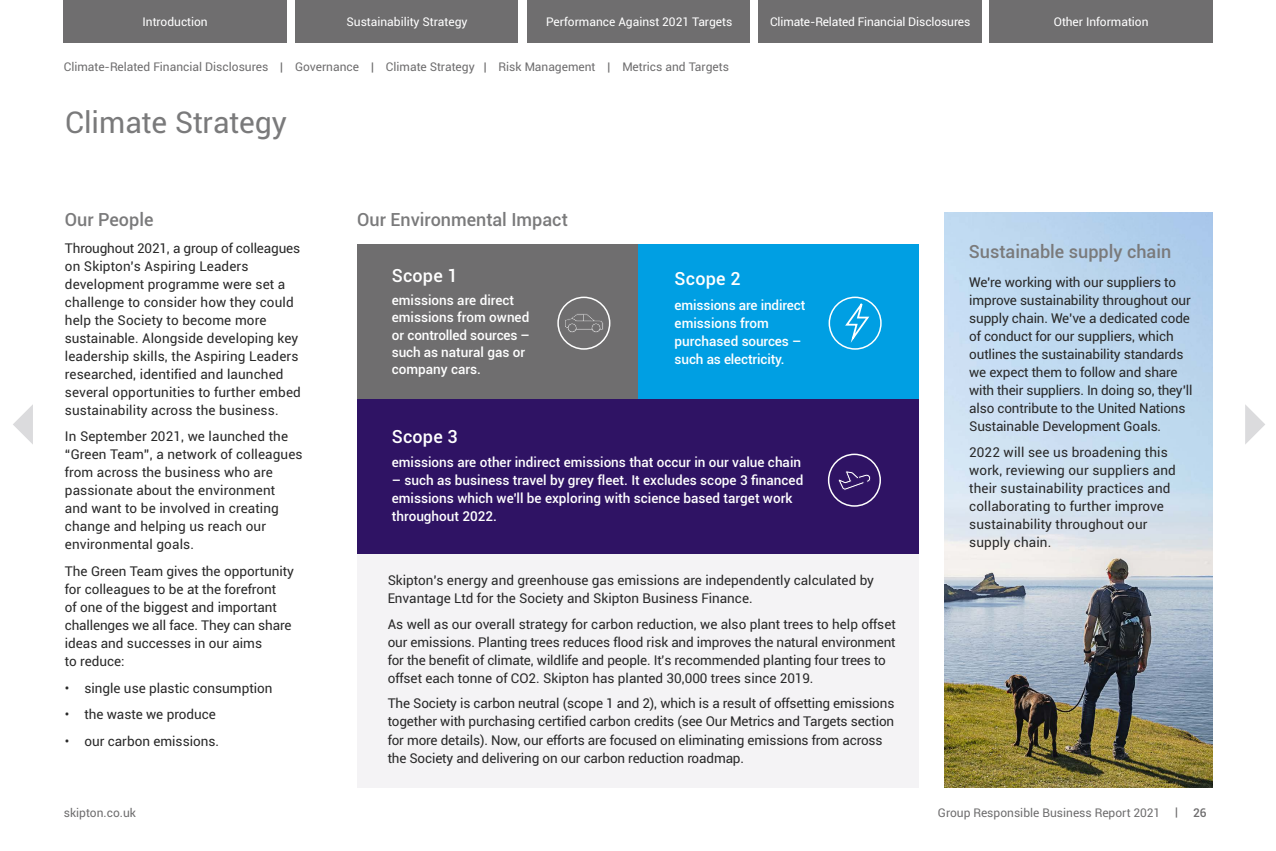
<style>
.page{position:relative;width:1276px;height:851px;background:#fff}
.page>*{position:absolute;margin:0;border:0;box-sizing:border-box;transform-origin:0 0}
.t1{font:30px "Roboto";color:#7a7a7b}
.t2{font:500 18px "Roboto";color:#7a7a7b}
.Paragraph_Style_1{font:500 18px "Roboto";letter-spacing:.01em;color:#fff}
.Paragraph_Style_1-2{font:13.5px/18px "Roboto";color:#292929}
.Paragraph_Style_1-3{font:500 13.5px/18px "Roboto";color:#fff}
.t3{font:12px "Roboto";color:#6f6e6f}
.t4{font:12px "Roboto";color:#fff}
.s1{font-weight:500}
</style>
<div class="page">
<div style="left:64px;top:0;width:223px;height:43px;background:#6f6e6f"></div>
<div style="left:527px;top:0;width:222px;height:43px;background:#6f6e6f"></div>
<div style="left:295px;top:0;width:223px;height:43px;background:#6f6e6f"></div>
<div style="left:758px;top:0;width:223px;height:43px;background:#6f6e6f"></div>
<div style="left:989px;top:0;width:223px;height:43px;background:#6f6e6f"></div>
<div style="left:357px;top:553px;width:561px;height:234px;background:#f4f3f5"></div>
<img style="left:944px;top:213px;width:268px;height:574px">
<div style="left:357px;top:244px;width:281px;height:155px;background:#6f6e6f"></div>
<div style="left:638px;top:244px;width:280px;height:155px;background:#009fe3"></div>
<div style="left:357px;top:399px;width:561px;height:154px;background:#2f1364"></div>
<div style="left:557px;top:296px;width:53px;height:53px;border:2px solid #fff;border-radius:50%"></div>
<svg style="left:565px;top:314px;width:38px;height:19px"></svg>
<div style="left:828px;top:453px;width:53px;height:53px;border:2px solid #fff;border-radius:50%"></div>
<svg style="left:838px;top:471px;width:33px;height:19px"></svg>
<div style="left:828px;top:296px;width:53px;height:53px;border:2px solid #fff;border-radius:50%"></div>
<svg style="left:843px;top:296px;width:28px;height:51px"></svg>
<svg style="left:13px;top:404px;width:20px;height:40px"></svg>
<svg style="left:1245px;top:404px;width:20px;height:40px"></svg>
<p class="t4" style="left:143px;top:13px;width:67px">Introduction</p>
<p class="t4" style="left:346px;top:13px;width:122px">Sustainability Strategy</p>
<p class="t4" style="left:546px;top:13px;width:188px">Performance Against 2021 Targets</p>
<p class="t4" style="left:770px;top:13px;width:202px">Climate-Related Financial Disclosures</p>
<p class="t4" style="left:1053px;top:13px;width:96px">Other Information</p>
<p class="t3" style="left:64px;top:58px;width:666px">Climate-Related Financial Disclosures | Governance | Climate Strategy | Risk Management | Metrics and Targets</p>
<p class="t1" style="left:65px;top:101px;width:223px">Climate Strategy</p>
<p class="t2" style="left:65px;top:207px;width:90px">Our People</p>
<p class="t2" style="left:357px;top:207px;width:212px">Our Environmental Impact</p>
<p class="Paragraph_Style_1-2" style="left:65px;top:238px;width:237px">Throughout 2021, a group of colleagues on Skipton’s Aspiring Leaders development programme were set a challenge to consider how they could help the Society to become more sustainable. Alongside developing key leadership skills, the Aspiring Leaders researched, identified and launched several opportunities to further embed sustainability across the business.</p>
<p class="Paragraph_Style_1-2" style="left:65px;top:427px;width:239px">In September 2021, we launched the “Green Team”, a network of colleagues from across the business who are passionate about the environment<br>and want to be involved in creating change and helping us reach our environmental goals.</p>
<p class="Paragraph_Style_1-2" style="left:65px;top:561px;width:230px">The Green Team gives the opportunity for colleagues to be at the forefront<br>of one of the biggest and important challenges we all face. They can share ideas and successes in our aims<br>to reduce:</p>
<p class="Paragraph_Style_1-2" style="left:65px;top:678px;width:209px">• single use plastic consumption</p>
<p class="Paragraph_Style_1-2" style="left:65px;top:704px;width:153px">• the waste we produce</p>
<p class="Paragraph_Style_1-2" style="left:65px;top:731px;width:156px">• our carbon emissions.</p>
<p class="Paragraph_Style_1" style="left:392px;top:262px;width:68px">Scope 1</p>
<p class="Paragraph_Style_1-3" style="left:392px;top:291px;width:140px;line-height:17.2px">emissions are direct emissions from owned or controlled sources – such as natural gas or company cars.</p>
<p class="Paragraph_Style_1" style="left:674px;top:266px;width:68px">Scope 2</p>
<p class="Paragraph_Style_1-3" style="left:674px;top:295px;width:132px">emissions are indirect emissions from purchased sources – such as electricity.</p>
<p class="Paragraph_Style_1" style="left:392px;top:423px;width:68px">Scope 3</p>
<p class="Paragraph_Style_1-3" style="left:392px;top:452px;width:411px">emissions are other indirect emissions that occur in our value chain</p>
<p class="Paragraph_Style_1-3" style="left:392px;top:470px;width:413px">– such as business travel by grey fleet. It excludes scope 3 financed emissions which we'll be exploring with science based target work throughout 2022.</p>
<p class="Paragraph_Style_1-2" style="left:388px;top:570px;width:488px">Skipton’s energy and greenhouse gas emissions are independently calculated by<br>Envantage Ltd for the Society and Skipton Business Finance.</p>
<p class="Paragraph_Style_1-2" style="left:388px;top:614px;width:509px">As well as our overall strategy for carbon reduction, we also plant trees to help offset our emissions. Planting trees reduces flood risk and improves the natural environment for the benefit of climate, wildlife and people. It's recommended planting four trees to offset each tonne of CO2. Skipton has planted 30,000 trees since 2019.</p>
<p class="Paragraph_Style_1-2" style="left:388px;top:694px;width:508px">The Society is carbon neutral (scope 1 and 2), which is a result of offsetting emissions together with purchasing certified carbon credits (see Our Metrics and Targets section for more details). Now, our efforts are focused on eliminating emissions from across the Society and delivering on our carbon reduction roadmap.</p>
<p class="t2" style="left:969px;top:239px;width:204px">Sustainable supply chain</p>
<p class="Paragraph_Style_1-2" style="left:969px;top:272px;width:225px">We’re working with our suppliers to improve sustainability throughout our supply chain. We’ve a dedicated code of conduct for our suppliers, which outlines the sustainability standards we expect them to follow and share with their suppliers. In doing so, they’ll also contribute to the United Nations Sustainable Development Goals.</p>
<p class="Paragraph_Style_1-2" style="left:969px;top:443px;width:208px">2022 will see us broadening this work, reviewing our suppliers and their sustainability practices and collaborating to further improve sustainability throughout our supply chain.</p>
<p class="t3" style="left:64px;top:804px;width:74px">skipton.co.uk</p>
<p class="t3" style="left:938px;top:804px;width:270px">Group Responsible Business Report 2021 | <span class="s1">26</span></p>
</div>
